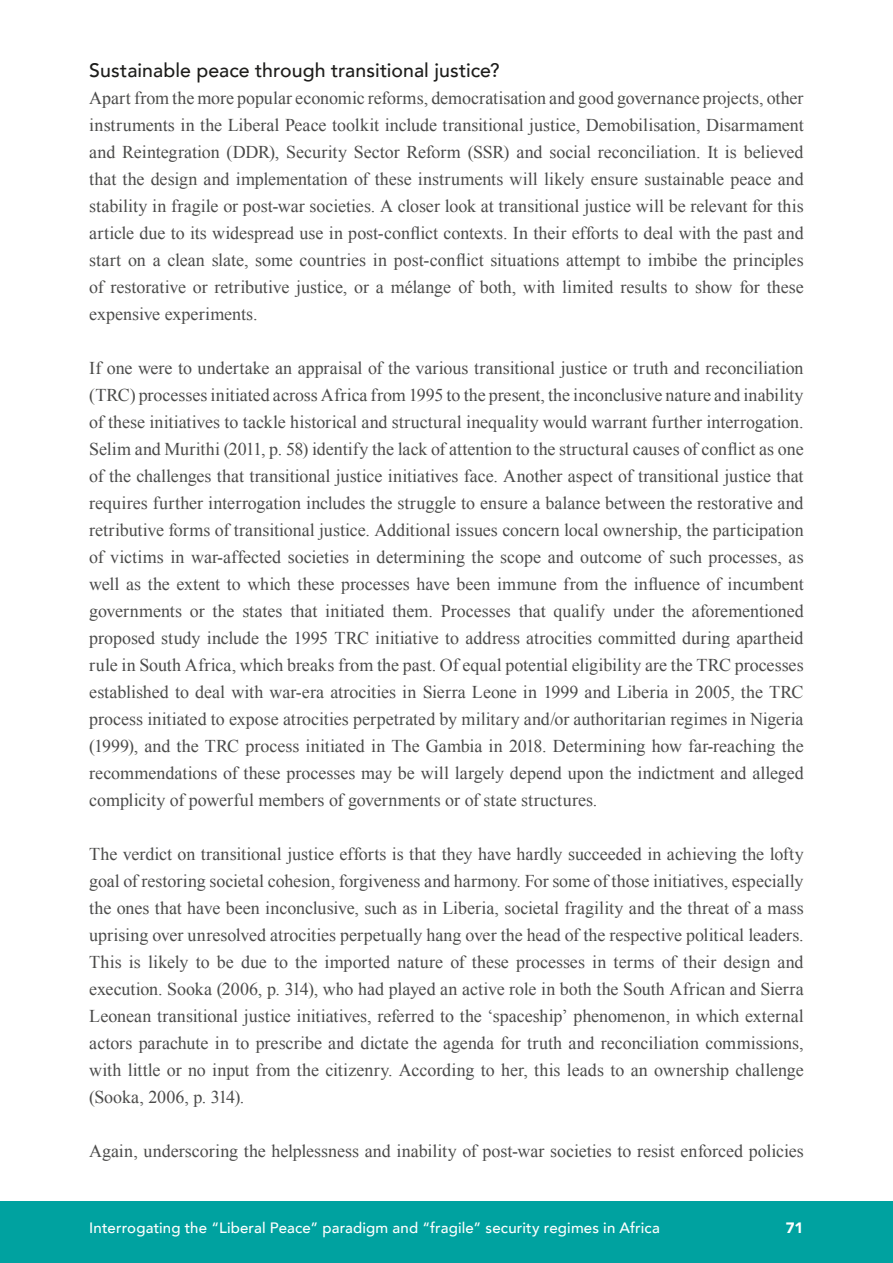
<style>
.page{position:relative;width:893px;height:1263px;background:#fff}
.page>*{position:absolute;margin:0;border:0;box-sizing:border-box;transform-origin:0 0}
.Subheading{font:500 19.5px "Avenir";color:#1d1d1b}
.t1{font:18px/27px "Times New Roman";color:#4b4b4a;text-align:justify}
.t2{font:500 15px "Avenir";letter-spacing:.01em;color:#fff}
.t3{font:900 15px "Avenir";color:#fff}
</style>
<div class="page">
<div style="left:0;top:1201px;width:893px;height:62px;background:#00a2a0"></div>
<h2 class="Subheading" style="left:89px;top:53px;width:412px">Sustainable peace through transitional justice?</h2>
<p class="t1" style="left:89px;top:84px;width:716px">Apart from the more popular economic reforms, democratisation and good governance projects, other instruments in the Liberal Peace toolkit include transitional justice, Demobilisation, Disarmament and Reintegration (DDR), Security Sector Reform (SSR) and social reconciliation. It is believed that the design and implementation of these instruments will likely ensure sustainable peace and stability in fragile or post-war societies. A closer look at transitional justice will be relevant for this article due to its widespread use in post-conflict contexts. In their efforts to deal with the past and start on a clean slate, some countries in post-conflict situations attempt to imbibe the principles of restorative or retributive justice, or a mélange of both, with limited results to show for these expensive experiments.</p>
<p class="t1" style="left:89px;top:354px;width:716px">If one were to undertake an appraisal of the various transitional justice or truth and reconciliation (TRC) processes initiated across Africa from 1995 to the present, the inconclusive nature and inability of these initiatives to tackle historical and structural inequality would warrant further interrogation.<br>Selim and Murithi (2011, p. 58) identify the lack of attention to the structural causes of conflict as one of the challenges that transitional justice initiatives face. Another aspect of transitional justice that requires further interrogation includes the struggle to ensure a balance between the restorative and retributive forms of transitional justice. Additional issues concern local ownership, the participation of victims in war-affected societies in determining the scope and outcome of such processes, as well as the extent to which these processes have been immune from the influence of incumbent governments or the states that initiated them. Processes that qualify under the aforementioned proposed study include the 1995 TRC initiative to address atrocities committed during apartheid rule in South Africa, which breaks from the past. Of equal potential eligibility are the TRC processes established to deal with war-era atrocities in Sierra Leone in 1999 and Liberia in 2005, the TRC process initiated to expose atrocities perpetrated by military and/or authoritarian regimes in Nigeria (1999), and the TRC process initiated in The Gambia in 2018. Determining how far-reaching the recommendations of these processes may be will largely depend upon the indictment and alleged complicity of powerful members of governments or of state structures.</p>
<p class="t1" style="left:89px;top:840px;width:716px">The verdict on transitional justice efforts is that they have hardly succeeded in achieving the lofty goal of restoring societal cohesion, forgiveness and harmony. For some of those initiatives, especially the ones that have been inconclusive, such as in Liberia, societal fragility and the threat of a mass uprising over unresolved atrocities perpetually hang over the head of the respective political leaders.<br>This is likely to be due to the imported nature of these processes in terms of their design and execution. Sooka (2006, p. 314), who had played an active role in both the South African and Sierra Leonean transitional justice initiatives, referred to the ‘spaceship’ phenomenon, in which external actors parachute in to prescribe and dictate the agenda for truth and reconciliation commissions, with little or no input from the citizenry. According to her, this leads to an ownership challenge (Sooka, 2006, p. 314).</p>
<p class="t1" style="left:89px;top:1137px;width:716px">Again, underscoring the helplessness and inability of post-war societies to resist enforced policies</p>
<p class="t2" style="left:89px;top:1214px;width:572px">Interrogating the “Liberal Peace” paradigm and “fragile” security regimes in Africa</p>
<p class="t3" style="left:786px;top:1214px;width:19px">71</p>
</div>
